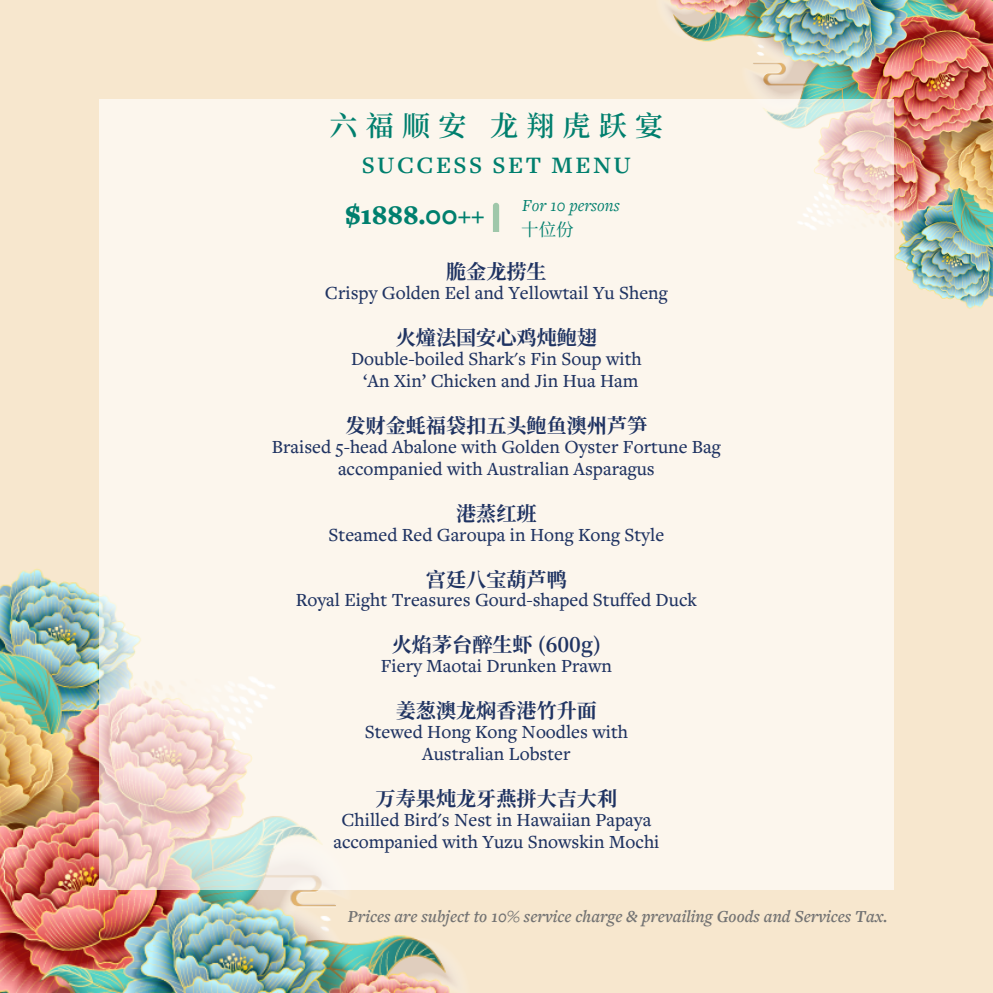
<style>
.page{position:relative;width:993px;height:993px;background:#fff}
.page>*{position:absolute;margin:0;border:0;box-sizing:border-box;transform-origin:0 0}
.t1{font:900 28px "Freight Text Pro";color:#007f6e}
.t2{font:600 28px "Noto Serif SC";letter-spacing:.295em;color:#007f6e}
.t3{font:600 24.5px "Freight Text Pro";letter-spacing:.1em;color:#007f6e}
.t4{font:700 20.12px "Noto Serif SC";color:#1f3362}
.t5{font:500 19.25px "Freight Text Pro";color:#1f3362}
.t6{font:italic 600 17.5px "Freight Text Pro";color:#737373}
.t7{font:italic 17.5px "Freight Text Pro";color:#007f6e}
.t8{font:17.5px "Noto Serif SC";color:#007f6e}
</style>
<div class="page">
<div style="left:0;top:0;width:992px;height:992px;background:#f7e7ce"></div>
<img style="left:0;top:568px;width:485px;height:424px">
<img style="left:668px;top:0;width:324px;height:325px">
<div style="left:99px;top:99px;width:794px;height:790px;background:#fcf6ed"></div>
<svg style="left:493px;top:203px;width:6px;height:29px"></svg>
<p class="t2" style="left:329px;top:104px;width:335px">六福顺安 龙翔虎跃宴</p>
<p class="t3" style="left:361px;top:155px;width:271px">SUCCESS SET MENU</p>
<p class="t1" style="left:344px;top:204px;width:141px">$1888.00++</p>
<p class="t7" style="left:522px;top:198px;width:99px">For 10 persons</p>
<p class="t8" style="left:521px;top:216px;width:54px">十位份</p>
<p class="t4" style="left:446px;top:256px;width:101px">脆金龙捞生</p>
<p class="t5" style="left:325px;top:285px;width:344px">Crispy Golden Eel and Yellowtail Yu Sheng</p>
<p class="t4" style="left:395px;top:322px;width:203px">火燑法国安心鸡炖鲍翅</p>
<p class="t5" style="left:351px;top:350px;width:292px">Double-boiled Shark's Fin Soup with</p>
<p class="t5" style="left:363px;top:373px;width:277px">‘An Xin’ Chicken and Jin Hua Ham</p>
<p class="t4" style="left:345px;top:409px;width:303px">发财金蚝福袋扣五头鲍鱼澳州芦笋</p>
<p class="t5" style="left:272px;top:438px;width:450px">Braised 5-head Abalone with Golden Oyster Fortune Bag</p>
<p class="t5" style="left:338px;top:461px;width:318px">accompanied with Australian Asparagus</p>
<p class="t4" style="left:456px;top:497px;width:82px">港蒸红班</p>
<p class="t5" style="left:328px;top:526px;width:337px">Steamed Red Garoupa in Hong Kong Style</p>
<p class="t4" style="left:426px;top:563px;width:142px">宫廷八宝葫芦鸭</p>
<p class="t5" style="left:296px;top:592px;width:402px">Royal Eight Treasures Gourd-shaped Stuffed Duck</p>
<p class="t4" style="left:392px;top:629px;width:211px">火焰茅台醉生虾 (600g)</p>
<p class="t5" style="left:380px;top:657px;width:233px">Fiery Maotai Drunken Prawn</p>
<p class="t4" style="left:395px;top:694px;width:201px">姜葱澳龙焖香港竹升面</p>
<p class="t5" style="left:364px;top:723px;width:265px">Stewed Hong Kong Noodles with</p>
<p class="t5" style="left:422px;top:745px;width:150px">Australian Lobster</p>
<p class="t4" style="left:375px;top:782px;width:243px">万寿果炖龙牙燕拼大吉大利</p>
<p class="t5" style="left:341px;top:811px;width:311px">Chilled Bird's Nest in Hawaiian Papaya</p>
<p class="t5" style="left:333px;top:833px;width:327px">accompanied with Yuzu Snowskin Mochi</p>
<p class="t6" style="left:348px;top:909px;width:541px">Prices are subject to 10% service charge &amp; prevailing Goods and Services Tax.</p>
</div>
